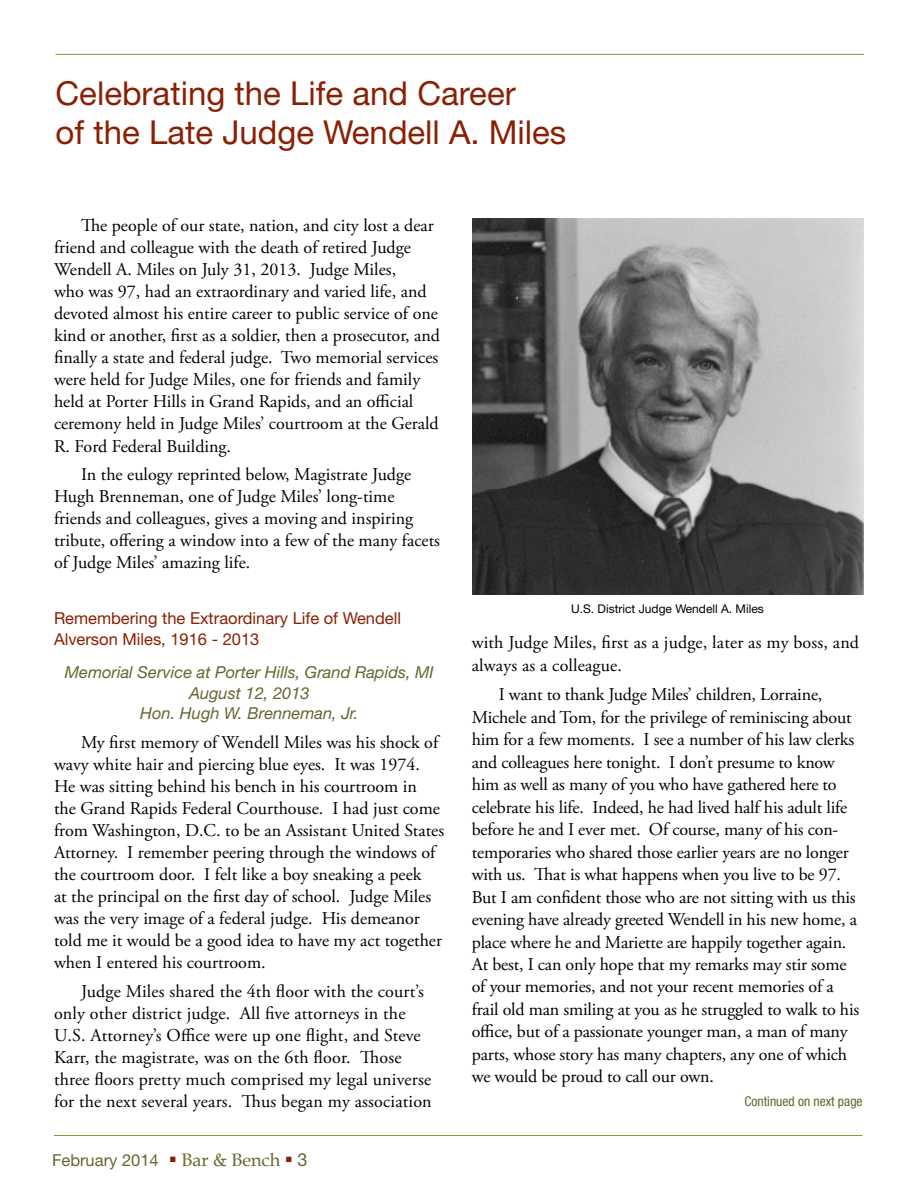
<style>
.page{position:relative;width:918px;height:1188px;background:#fff}
.page>*{position:absolute;margin:0;border:0;box-sizing:border-box;transform-origin:0 0}
.t1{font:33px/39.6px "Helvetica Neue LT Std";color:#8a1f03}
.t2{font:18px/22px "Adobe Garamond Pro";color:#000}
.t3{font:italic 16.5px/20.2px "Helvetica Neue LT Std";color:#67652f;text-align:center}
.t4{font:16.5px/20.2px "Helvetica Neue LT Std";color:#8a1f03}
.t5{font:16.5px "Helvetica Neue LT Std";color:#67652f}
.t6{font:condensed 13.5px "Helvetica Neue LT Std";color:#67652f}
.t7{font:12px "Helvetica Neue LT Std";color:#000}
.s1{color:#8a1f03}
.s2{font-family:"Book Antiqua";font-size:18px}
.s3{font-size:18px}
</style>
<div class="page">
<hr style="left:54px;top:1135px;width:808px;height:1px;background:#9a8f39">
<hr style="left:56px;top:54px;width:808px;height:1px;background:#9a8f39">
<img style="left:472px;top:219px;width:391px;height:376px">
<h1 class="t1" style="left:56px;top:73px;width:512px">Celebrating the Life and Career<br>of the Late Judge Wendell A. Miles</h1>
<p class="t2" style="left:54px;top:215px;width:388px;text-indent:27px">The people of our state, nation, and city lost a dear friend and colleague with the death of retired Judge Wendell A. Miles on July 31, 2013. Judge Miles,<br>who was 97, had an extraordinary and varied life, and devoted almost his entire career to public service of one kind or another, first as a soldier, then a prosecutor, and finally a state and federal judge. Two memorial services were held for Judge Miles, one for friends and family held at Porter Hills in Grand Rapids, and an official ceremony held in Judge Miles’ courtroom at the Gerald R. Ford Federal Building.</p>
<p class="t2" style="left:54px;top:464px;width:388px;text-indent:27px">In the eulogy reprinted below, Magistrate Judge Hugh Brenneman, one of Judge Miles’ long-time friends and colleagues, gives a moving and inspiring tribute, offering a window into a few of the many facets of Judge Miles’ amazing life.</p>
<p class="t4" style="left:54px;top:608px;width:349px">Remembering the Extraordinary Life of Wendell<br>Alverson Miles, 1916 - 2013</p>
<p class="t3" style="left:65px;top:662px;width:370px">Memorial Service at Porter Hills, Grand Rapids, MI<br>August 12, 2013<br>Hon. Hugh W. Brenneman, Jr.</p>
<p class="t2" style="left:54px;top:732px;width:392px;text-indent:27px">My first memory of Wendell Miles was his shock of wavy white hair and piercing blue eyes. It was 1974.<br>He was sitting behind his bench in his courtroom in<br>the Grand Rapids Federal Courthouse. I had just come from Washington, D.C. to be an Assistant United States Attorney. I remember peering through the windows of the courtroom door. I felt like a boy sneaking a peek<br>at the principal on the first day of school. Judge Miles was the very image of a federal judge. His demeanor told me it would be a good idea to have my act together when I entered his courtroom.</p>
<p class="t2" style="left:54px;top:981px;width:379px;text-indent:27px">Judge Miles shared the 4th floor with the court’s only other district judge. All five attorneys in the U.S. Attorney’s Office were up one flight, and Steve Karr, the magistrate, was on the 6th floor. Those three floors pretty much comprised my legal universe for the next several years. Thus began my association</p>
<p class="t5" style="left:52px;top:1150px;width:257px">February 2014 <span class="s1">▪</span> <span class="s2">Bar &amp; Bench</span> <span class="s1">▪</span> <span class="s3">3</span></p>
<p class="t7" style="left:571px;top:602px;width:194px">U.S. District Judge Wendell A. Miles</p>
<p class="t2" style="left:472px;top:632px;width:389px;line-height:22.5px">with Judge Miles, first as a judge, later as my boss, and always as a colleague.</p>
<p class="t2" style="left:472px;top:684px;width:389px;line-height:22.5px;text-indent:27px">I want to thank Judge Miles’ children, Lorraine, Michele and Tom, for the privilege of reminiscing about him for a few moments. I see a number of his law clerks and colleagues here tonight. I don’t presume to know him as well as many of you who have gathered here to celebrate his life. Indeed, he had lived half his adult life before he and I ever met. Of course, many of his con&shy;temporaries who shared those earlier years are no longer with us. That is what happens when you live to be 97.<br>But I am confident those who are not sitting with us this evening have already greeted Wendell in his new home, a place where he and Mariette are happily together again.<br>At best, I can only hope that my remarks may stir some of your memories, and not your recent memories of a frail old man smiling at you as he struggled to walk to his office, but of a passionate younger man, a man of many parts, whose story has many chapters, any one of which we would be proud to call our own.</p>
<p class="t6" style="left:745px;top:1094px;width:120px">Continued on next page</p>
</div>
